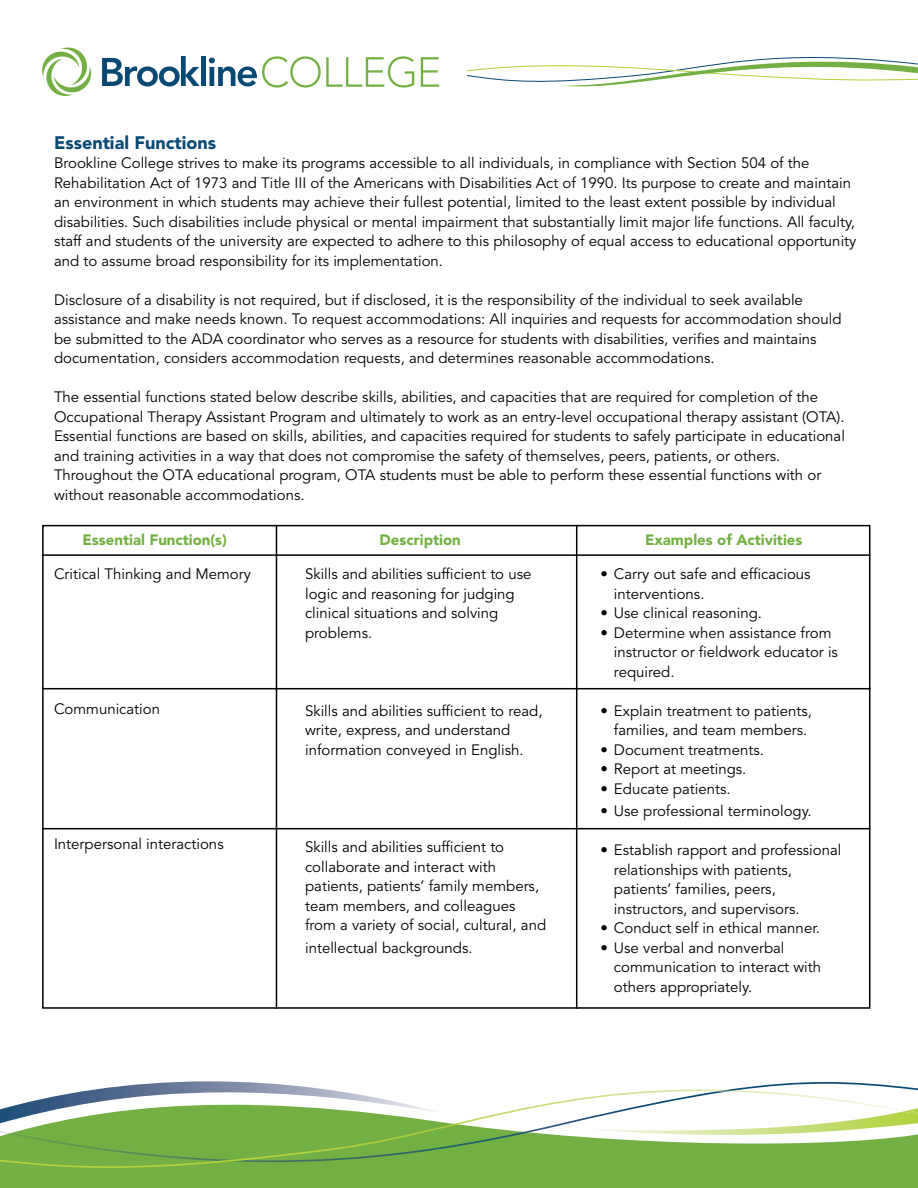
<style>
.page{position:relative;width:918px;height:1188px;background:#fff}
.page>*{position:absolute;margin:0;border:0;box-sizing:border-box;transform-origin:0 0}
.t1{font:900 18px "Avenir LT Std";color:#074975}
.t2{font:15px/19.5px "Avenir LT Std";color:#000}
.t3{font:900 15px "Avenir LT Std";color:#73b043}
</style>
<div class="page">
<svg style="left:42px;top:48px;width:49px;height:48px"></svg>
<svg style="left:102px;top:56px;width:98px;height:30px"></svg>
<div style="left:201px;top:56px;width:5px;height:30px;background:#074975"></div>
<svg style="left:209px;top:56px;width:230px;height:32px"></svg>
<svg style="left:467px;top:57px;width:451px;height:30px"></svg>
<svg style="left:0;top:1134px;width:918px;height:54px;background:#7cb54f"></svg>
<img style="left:0;top:1082px;width:918px;height:52px">
<img style="left:458px;top:1132px;width:71px;height:30px">
<img style="left:454px;top:1090px;width:454px;height:34px">
<img style="left:0;top:1124px;width:458px;height:44px">
<img style="left:717px;top:1090px;width:20px;height:2px">
<svg style="left:219px;top:1160px;width:26px;height:1px"></svg>
<img style="left:0;top:1081px;width:444px;height:42px">
<img style="left:578px;top:1108px;width:340px;height:27px">
<img style="left:903px;top:1111px;width:15px;height:3px">
<hr style="left:42px;top:554px;width:828px;height:2px;background:#000">
<hr style="left:276px;top:525px;width:1px;height:484px;background:#000">
<hr style="left:576px;top:525px;width:1px;height:484px;background:#000">
<hr style="left:42px;top:688px;width:828px;height:1px;background:#000">
<hr style="left:42px;top:828px;width:828px;height:1px;background:#000">
<p class="t1" style="left:54px;top:135px;width:164px">Essential Functions</p>
<p class="t2" style="left:54px;top:155px;width:804px">Brookline College strives to make its programs accessible to all individuals, in compliance with Section 504 of the Rehabilitation Act of 1973 and Title III of the Americans with Disabilities Act of 1990. Its purpose to create and maintain an environment in which students may achieve their fullest potential, limited to the least extent possible by individual disabilities. Such disabilities include physical or mental impairment that substantially limit major life functions. All faculty, staff and students of the university are expected to adhere to this philosophy of equal access to educational opportunity and to assume broad responsibility for its implementation.</p>
<p class="t2" style="left:54px;top:291px;width:789px">Disclosure of a disability is not required, but if disclosed, it is the responsibility of the individual to seek available assistance and make needs known. To request accommodations: All inquiries and requests for accommodation should be submitted to the ADA coordinator who serves as a resource for students with disabilities, verifies and maintains documentation, considers accommodation requests, and determines reasonable accommodations.</p>
<p class="t2" style="left:54px;top:389px;width:792px">The essential functions stated below describe skills, abilities, and capacities that are required for completion of the Occupational Therapy Assistant Program and ultimately to work as an entry-level occupational therapy assistant (OTA).<br>Essential functions are based on skills, abilities, and capacities required for students to safely participate in educational and training activities in a way that does not compromise the safety of themselves, peers, patients, or others.<br>Throughout the OTA educational program, OTA students must be able to perform these essential functions with or without reasonable accommodations.</p>
<p class="t3" style="left:82px;top:533px;width:146px">Essential Function(s)</p>
<p class="t3" style="left:380px;top:533px;width:83px">Description</p>
<p class="t3" style="left:645px;top:533px;width:159px">Examples of Activities</p>
<p class="t2" style="left:54px;top:566px;width:198px">Critical Thinking and Memory</p>
<p class="t2" style="left:305px;top:566px;width:228px">Skills and abilities sufficient to use logic and reasoning for judging clinical situations and solving problems.</p>
<p class="t2" style="left:614px;top:566px;width:198px;text-indent:-14px">• Carry out safe and efficacious interventions.</p>
<p class="t2" style="left:600px;top:605px;width:163px">• Use clinical reasoning.</p>
<p class="t2" style="left:614px;top:625px;width:226px;text-indent:-14px">• Determine when assistance from instructor or fieldwork educator is required.</p>
<p class="t2" style="left:600px;top:703px;width:213px;text-align:center">• Explain treatment to patients, families, and team members.</p>
<p class="t2" style="left:600px;top:742px;width:165px">• Document treatments.</p>
<p class="t2" style="left:600px;top:761px;width:147px">• Report at meetings.</p>
<p class="t2" style="left:600px;top:781px;width:132px">• Educate patients.</p>
<p class="t2" style="left:600px;top:803px;width:213px">• Use professional terminology.</p>
<p class="t2" style="left:614px;top:842px;width:229px;text-indent:-14px">• Establish rapport and professional relationships with patients, patients’ families, peers, instructors, and supervisors.</p>
<p class="t2" style="left:600px;top:920px;width:221px">• Conduct self in ethical manner.</p>
<p class="t2" style="left:614px;top:940px;width:209px;text-indent:-14px">• Use verbal and nonverbal communication to interact with others appropriately.</p>
<p class="t2" style="left:54px;top:701px;width:108px">Communication</p>
<p class="t2" style="left:305px;top:703px;width:239px">Skills and abilities sufficient to read, write, express, and understand information conveyed in English.</p>
<p class="t2" style="left:54px;top:836px;width:171px">Interpersonal interactions</p>
<p class="t2" style="left:305px;top:839px;width:243px">Skills and abilities sufficient to collaborate and interact with patients, patients’ family members, team members, and colleagues from a variety of social, cultural, and</p>
<p class="t2" style="left:305px;top:940px;width:169px">intellectual backgrounds.</p>
</div>
